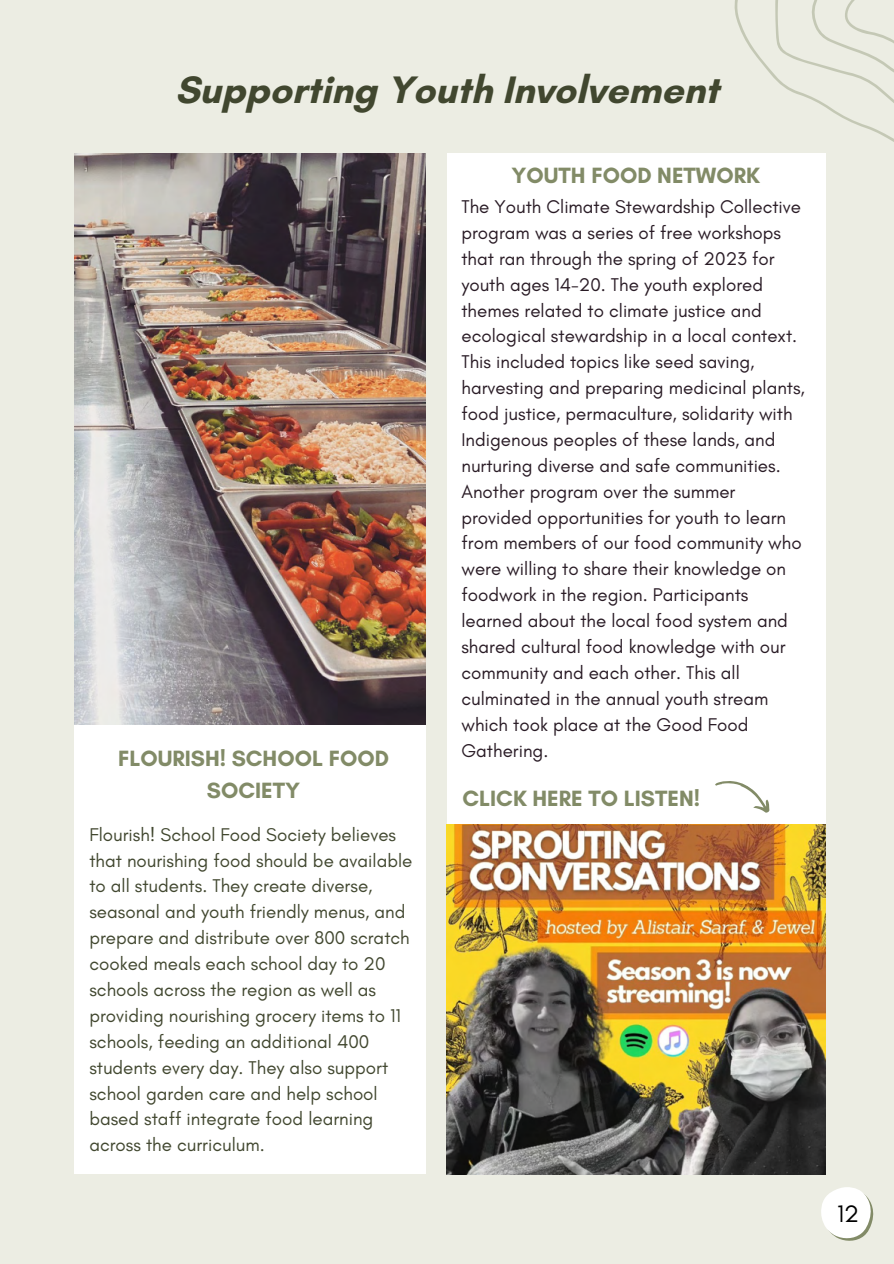
<style>
.page{position:relative;width:894px;height:1264px;background:#fff}
.page>*{position:absolute;margin:0;border:0;box-sizing:border-box;transform-origin:0 0}
.t1{font:700 39px "Glacial Indifference";color:#41472f}
.t2{font:24.3px "Glacial Indifference";color:#000}
.t3{font:700 22.5px/31.5px "Glacial Indifference";color:#828b67;text-align:center}
.t4{font:18.75px/25.8px "Glacial Indifference";color:#291b25}
.t5{font:18.75px/25.8px "Glacial Indifference";color:#41472f}
</style>
<div class="page">
<div style="left:0;top:0;width:893px;height:1263px;background:#ecede3"></div>
<div style="left:74px;top:723px;width:351px;height:450px;background:#fff"></div>
<img style="left:74px;top:153px;width:351px;height:571px">
<div style="left:446px;top:153px;width:379px;height:731px;background:#fff"></div>
<img style="left:446px;top:824px;width:378px;height:350px">
<svg style="left:734px;top:0;width:159px;height:259px"></svg>
<svg style="left:821px;top:1187px;width:53px;height:54px"></svg>
<svg style="left:715px;top:781px;width:55px;height:32px"></svg>
<h1 class="t1" style="left:175px;top:66px;width:545px">Supporting Youth Involvement</h1>
<p class="t3" style="left:118px;top:742px;width:272px">FLOURISH! SCHOOL FOOD<br>SOCIETY</p>
<p class="t5" style="left:89px;top:821px;width:324px">Flourish! School Food Society believes that nourishing food should be available to all students. They create diverse, seasonal and youth friendly menus, and prepare and distribute over 800 scratch cooked meals each school day to 20 schools across the region as well as providing nourishing grocery items to 11 schools, feeding an additional 400 students every day. They also support school garden care and help school based staff integrate food learning across the curriculum.</p>
<p class="t3" style="left:511px;top:160px;width:250px">YOUTH FOOD NETWORK</p>
<p class="t4" style="left:461px;top:193px;width:345px">The Youth Climate Stewardship Collective program was a series of free workshops that ran through the spring of 2023 for youth ages 14-20. The youth explored themes related to climate justice and ecological stewardship in a local context.<br>This included topics like seed saving, harvesting and preparing medicinal plants, food justice, permaculture, solidarity with Indigenous peoples of these lands, and nurturing diverse and safe communities.<br>Another program over the summer provided opportunities for youth to learn from members of our food community who were willing to share their knowledge on foodwork in the region. Participants learned about the local food system and shared cultural food knowledge with our community and each other. This all culminated in the annual youth stream which took place at the Good Food Gathering.</p>
<p class="t3" style="left:462px;top:782px;width:239px">CLICK HERE TO LISTEN!</p>
<p class="t2" style="left:836px;top:1199px;width:23px">12</p>
</div>
